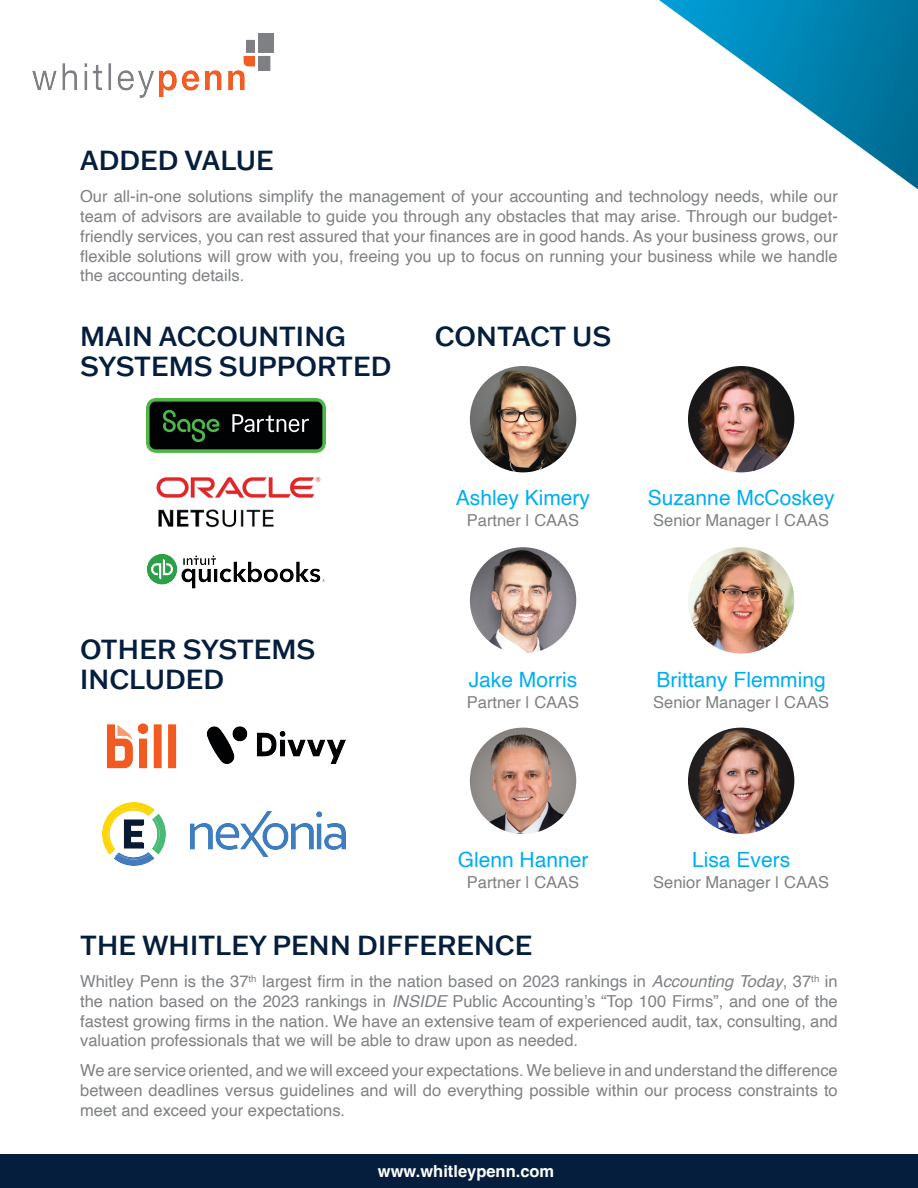
<style>
.page{position:relative;width:918px;height:1188px;background:#fff}
.page>*{position:absolute;margin:0;border:0;box-sizing:border-box;transform-origin:0 0}
.t1{font:500 27px/30px "Franklin Gothic ATF";color:#051e3d}
.t2{font:21px "Helvetica";color:#00aeef}
.t3{font:16.5px/19.8px "Helvetica";color:#7f8184;text-align:justify}
.t4{font:700 16.5px "Helvetica";color:#fff}
.s1{font-style:italic}
</style>
<div class="page">
<svg style="left:659px;top:0;width:259px;height:189px"></svg>
<img style="left:32px;top:33px;width:241px;height:64px">
<div style="left:0;top:1154px;width:918px;height:34px;background:#051e3d"></div>
<img style="left:470px;top:366px;width:106px;height:106px;border-radius:53px">
<img style="left:470px;top:547px;width:106px;height:107px;border-radius:53px">
<img style="left:688px;top:366px;width:106px;height:106px;border-radius:53px">
<img style="left:688px;top:547px;width:106px;height:107px;border-radius:53px">
<img style="left:470px;top:728px;width:106px;height:106px;border-radius:53px">
<img style="left:688px;top:728px;width:106px;height:106px;border-radius:53px">
<img style="left:107px;top:723px;width:70px;height:46px">
<img style="left:146px;top:398px;width:179px;height:54px">
<img style="left:156px;top:477px;width:165px;height:51px">
<img style="left:102px;top:802px;width:63px;height:64px">
<img style="left:206px;top:726px;width:140px;height:38px">
<img style="left:191px;top:812px;width:154px;height:44px">
<img style="left:147px;top:554px;width:178px;height:35px">
<p class="t1" style="left:80px;top:144px;width:195px">ADDED VALUE</p>
<p class="t3" style="left:80px;top:187px;width:759px">Our all-in-one solutions simplify the management of your accounting and technology needs, while our team of advisors are available to guide you through any obstacles that may arise. Through our budget&shy;friendly services, you can rest assured that your finances are in good hands. As your business grows, our flexible solutions will grow with you, freeing you up to focus on running your business while we handle the accounting details.</p>
<p class="t1" style="left:80px;top:321px;width:313px">MAIN ACCOUNTING<br>SYSTEMS SUPPORTED</p>
<p class="t1" style="left:80px;top:634px;width:237px">OTHER SYSTEMS<br>INCLUDED</p>
<p class="t1" style="left:435px;top:321px;width:178px">CONTACT US</p>
<p class="t2" style="left:456px;top:482px;width:136px">Ashley Kimery</p>
<p class="t3" style="left:467px;top:511px;width:114px">Partner | CAAS</p>
<p class="t2" style="left:469px;top:663px;width:110px">Jake Morris</p>
<p class="t3" style="left:467px;top:692px;width:114px">Partner | CAAS</p>
<p class="t2" style="left:648px;top:482px;width:188px">Suzanne McCoskey</p>
<p class="t3" style="left:653px;top:511px;width:177px">Senior Manager | CAAS</p>
<p class="t2" style="left:657px;top:663px;width:171px">Brittany Flemming</p>
<p class="t3" style="left:653px;top:692px;width:177px">Senior Manager | CAAS</p>
<p class="t2" style="left:458px;top:843px;width:132px">Glenn Hanner</p>
<p class="t3" style="left:467px;top:873px;width:114px">Partner | CAAS</p>
<p class="t2" style="left:692px;top:843px;width:100px">Lisa Evers</p>
<p class="t3" style="left:653px;top:873px;width:177px">Senior Manager | CAAS</p>
<p class="t1" style="left:80px;top:929px;width:454px">THE WHITLEY PENN DIFFERENCE</p>
<p class="t3" style="left:80px;top:972px;width:759px">Whitley Penn is the 37<sup>th</sup> largest firm in the nation based on 2023 rankings in <span class="s1">Accounting Today</span>, 37<sup>th</sup> in the nation based on the 2023 rankings in <span class="s1">INSIDE</span> Public Accounting’s “Top 100 Firms”, and one of the fastest growing firms in the nation. We have an extensive team of experienced audit, tax, consulting, and valuation professionals that we will be able to draw upon as needed.</p>
<p class="t3" style="left:80px;top:1061px;width:759px">We are service oriented, and we will exceed your expectations. We believe in and understand the difference between deadlines versus guidelines and will do everything possible within our process constraints to meet and exceed your expectations.</p>
<p class="t4" style="left:378px;top:1161px;width:178px">www.whitleypenn.com</p>
</div>
